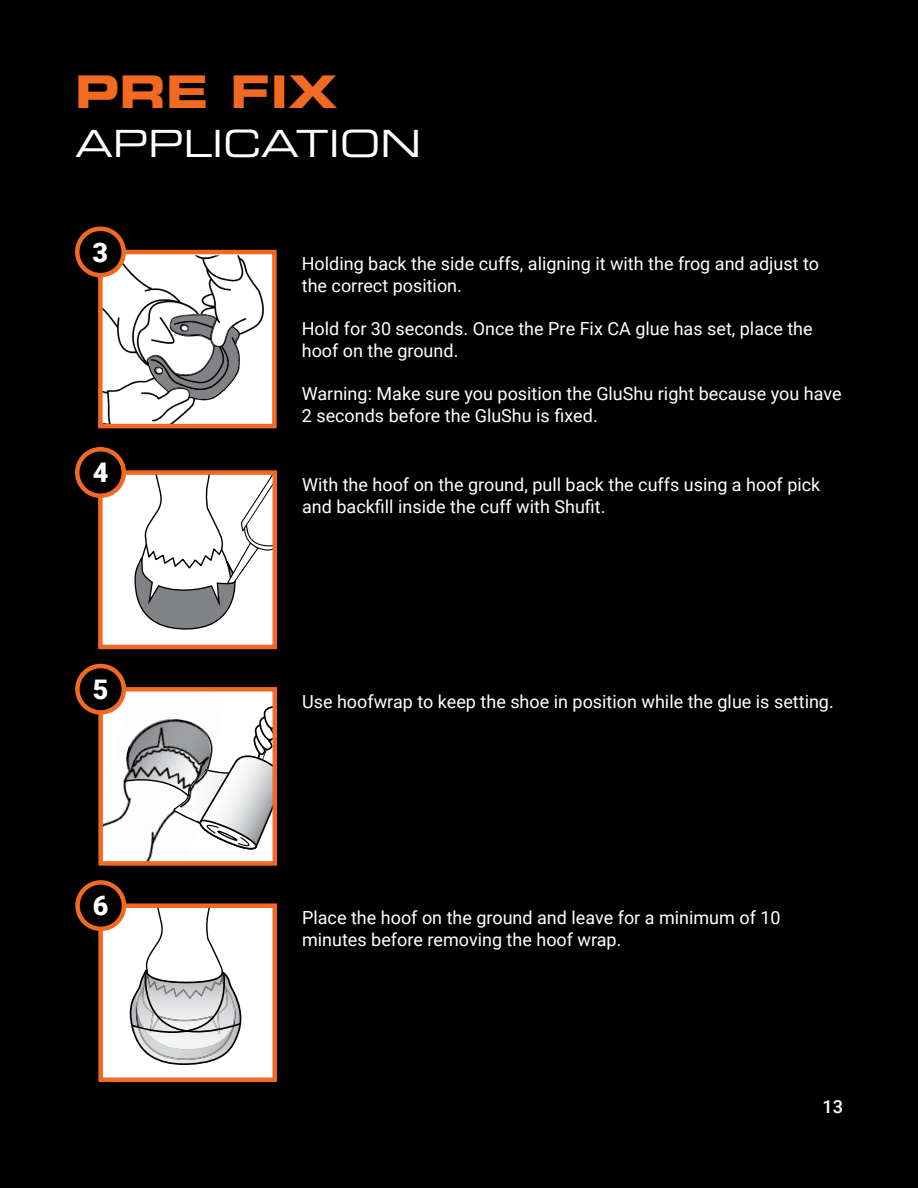
<style>
.page{position:relative;width:918px;height:1188px;background:#000}
.page>*{position:absolute;margin:0;border:0;box-sizing:border-box;transform-origin:0 0}
.t1{font:45px "Eurostile Bold Extended Two";color:#f26921}
.t2{font:37.5px "Eurostile Extended Two";color:#fff}
.t3{font:900 27px "Roboto";color:#fff}
.t4{font:18px/21.6px "Roboto";color:#fff}
.t5{font:500 18px "Roboto";color:#fff}
</style>
<div class="page">
<div style="left:101px;top:689px;width:174px;height:174px;background:#fff"></div>
<img style="left:103px;top:695px;width:50px;height:166px">
<svg style="left:117px;top:704px;width:155px;height:150px"></svg>
<div style="left:98px;top:687px;width:179px;height:179px;border:4px solid #f26921"></div>
<div style="left:77px;top:666px;width:47px;height:46px;background:#000;border-radius:50%"></div>
<div style="left:75px;top:664px;width:51px;height:51px;border:4px solid #f26921;border-radius:50%"></div>
<div style="left:100px;top:473px;width:175px;height:174px;background:#fff"></div>
<svg style="left:134px;top:475px;width:138px;height:155px"></svg>
<div style="left:98px;top:470px;width:179px;height:179px;border:4px solid #f26921"></div>
<svg style="left:77px;top:449px;width:47px;height:47px"></svg>
<div style="left:75px;top:447px;width:51px;height:51px;border:4px solid #f26921;border-radius:50%"></div>
<div style="left:101px;top:906px;width:174px;height:174px;background:#fff"></div>
<svg style="left:130px;top:908px;width:111px;height:157px"></svg>
<div style="left:98px;top:903px;width:179px;height:179px;border:4px solid #f26921"></div>
<div style="left:78px;top:882px;width:46px;height:47px;background:#000;border-radius:50%"></div>
<div style="left:75px;top:880px;width:51px;height:51px;border:4px solid #f26921;border-radius:50%"></div>
<div style="left:100px;top:252px;width:174px;height:174px;background:#fff"></div>
<img style="left:103px;top:255px;width:161px;height:168px">
<img style="left:148px;top:315px;width:93px;height:84px">
<div style="left:98px;top:250px;width:179px;height:178px;border:4px solid #f26921"></div>
<div style="left:77px;top:229px;width:47px;height:46px;background:#000;border-radius:50%"></div>
<div style="left:75px;top:226px;width:51px;height:51px;border:4px solid #f26921;border-radius:50%"></div>
<h1 class="t1" style="left:75px;top:60px;width:264px">PRE FIX</h1>
<h2 class="t2" style="left:75px;top:118px;width:348px">APPLICATION</h2>
<h3 class="t3" style="left:93px;top:233px;width:17px">3</h3>
<h3 class="t3" style="left:93px;top:454px;width:17px">4</h3>
<h3 class="t3" style="left:93px;top:670px;width:17px">5</h3>
<h3 class="t3" style="left:93px;top:887px;width:17px">6</h3>
<p class="t4" style="left:302px;top:252px;width:519px">Holding back the side cuffs, aligning it with the frog and adjust to the correct position.</p>
<p class="t4" style="left:302px;top:317px;width:512px">Hold for 30 seconds. Once the Pre Fix CA glue has set, place the hoof on the ground.</p>
<p class="t4" style="left:302px;top:382px;width:541px">Warning: Make sure you position the GluShu right because you have<br>2 seconds before the GluShu is fixed.</p>
<p class="t4" style="left:302px;top:473px;width:520px">With the hoof on the ground, pull back the cuffs using a hoof pick and backfill inside the cuff with Shufit.</p>
<p class="t4" style="left:302px;top:690px;width:533px">Use hoofwrap to keep the shoe in position while the glue is setting.</p>
<p class="t4" style="left:302px;top:906px;width:480px">Place the hoof on the ground and leave for a minimum of 10 minutes before removing the hoof wrap.</p>
<p class="t5" style="left:823px;top:1094px;width:22px">13</p>
</div>
